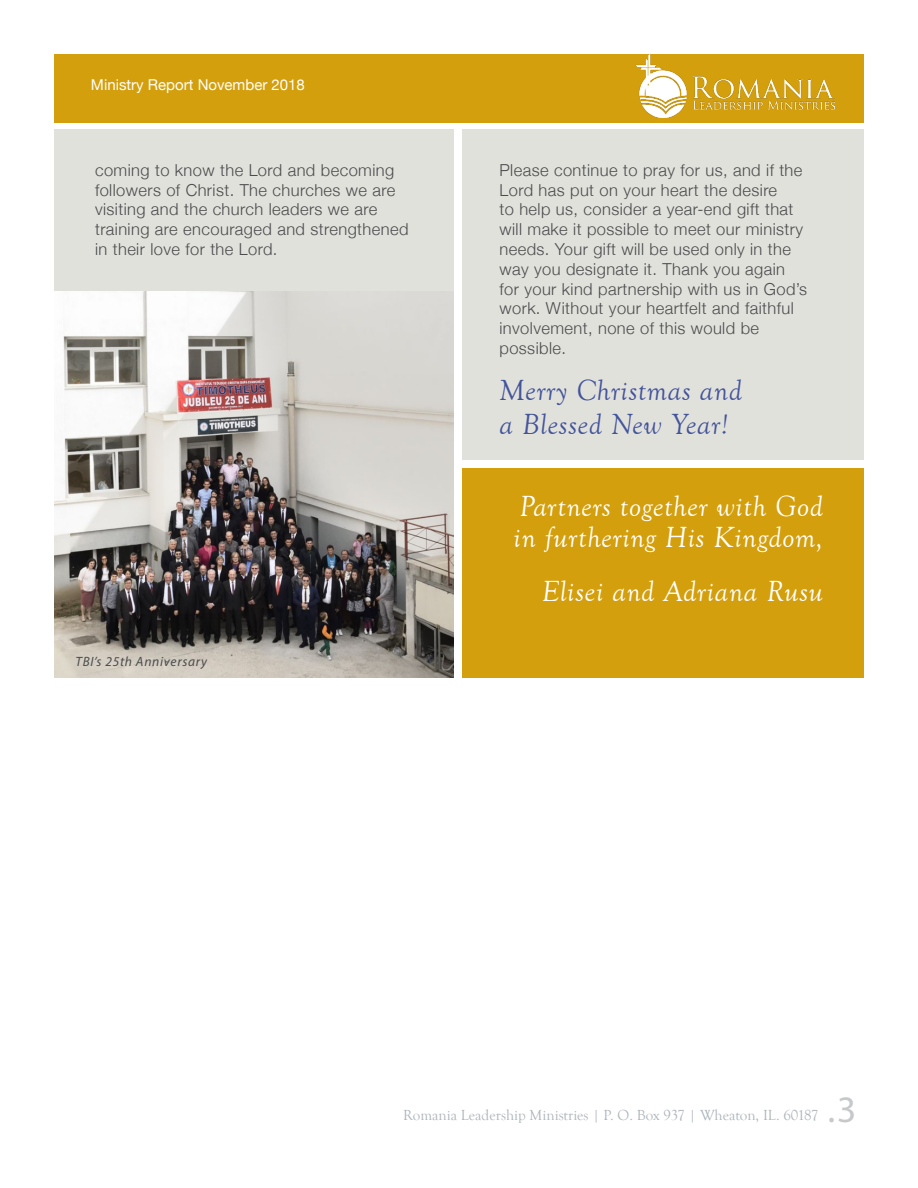
<style>
.page{position:relative;width:918px;height:1188px;background:#fff}
.page>*{position:absolute;margin:0;border:0;box-sizing:border-box;transform-origin:0 0}
.t1{font:37.5px "Myriad Pro";color:#c7c8ca}
.t2{font:italic 30px/31.5px "Goudy Old Style T";letter-spacing:.025em;color:#fff}
.t3{font:italic 30px "Goudy Old Style T";letter-spacing:.025em;color:#43549a}
.t4{font:300 16.5px/19.8px "Helvetica Neue";letter-spacing:.025em;color:#4b4c4d}
.t5{font:15px "Goudy Old Style T";color:#adb4ba}
.t6{font:15px "Helvetica Neue";color:#fff}
.t7{font:italic 13.5px "Myriad Pro";letter-spacing:.05em;color:#4b4c4d}
</style>
<div class="page">
<div style="left:462px;top:469px;width:402px;height:209px;background:#d49f0c"></div>
<div style="left:462px;top:129px;width:402px;height:331px;background:#e1e1dc"></div>
<div style="left:54px;top:54px;width:810px;height:68px;background:#d49f0c"></div>
<div style="left:54px;top:129px;width:400px;height:534px;background:#e1e1dc"></div>
<img style="left:636px;top:54px;width:198px;height:63px">
<img style="left:54px;top:291px;width:400px;height:387px">
<p class="t6" style="left:91px;top:74px;width:215px">Ministry Report November 2018</p>
<p class="t4" style="left:95px;top:159px;width:315px">coming to know the Lord and becoming followers of Christ. The churches we are visiting and the church leaders we are training are encouraged and strengthened in their love for the Lord.</p>
<p class="t4" style="left:500px;top:159px;width:309px">Please continue to pray for us, and if the Lord has put on your heart the desire<br>to help us, consider a year-end gift that will make it possible to meet our ministry needs. Your gift will be used only in the way you designate it. Thank you again for your kind partnership with us in God’s work. Without your heartfelt and faithful involvement, none of this would be possible.</p>
<p class="t3" style="left:500px;top:374px;width:244px">Merry Christmas and</p>
<p class="t3" style="left:500px;top:408px;width:230px">a Blessed New Year!</p>
<p class="t7" style="left:76px;top:653px;width:133px">TBI’s 25th Anniversary</p>
<p class="t2" style="left:514px;top:491px;width:311px">Partners together with God in furthering His Kingdom,</p>
<p class="t2" style="left:542px;top:576px;width:283px">Elisei and Adriana Rusu</p>
<p class="t5" style="left:403px;top:1107px;width:417px">Romania Leadership Ministries | P. O. Box 937 | Wheaton, IL. 60187</p>
<p class="t1" style="left:828px;top:1086px;width:30px">.3</p>
</div>
